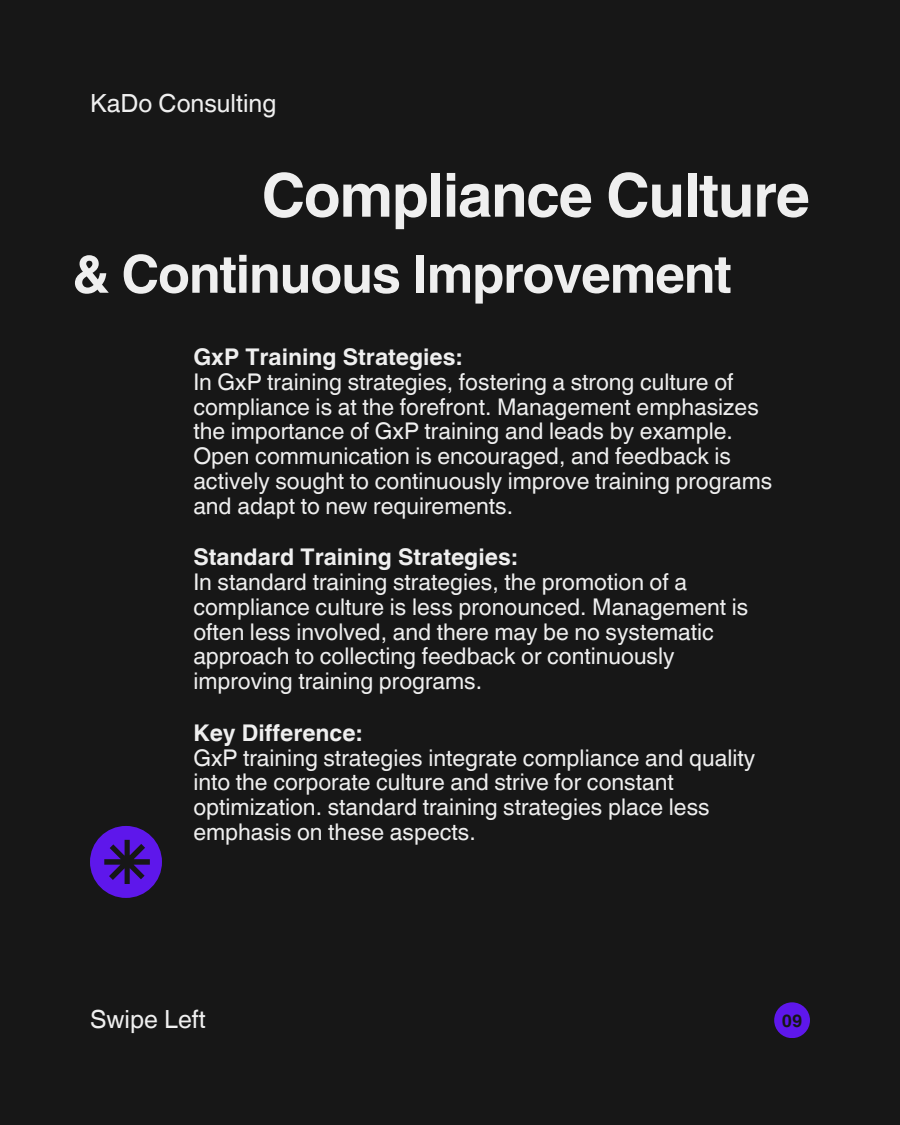
<style>
.page{position:relative;width:900px;height:1125px;background:#171717}
.page>*{position:absolute;margin:0;border:0;box-sizing:border-box;transform-origin:0 0}
.t1{font:700 60.3px "Helvetica World";letter-spacing:-.025em;color:#efefef}
.t2{font:700 52.3px "Helvetica World";letter-spacing:-.025em;color:#efefef}
.t3{font:25px "Helvetica World";color:#efefef}
.t4{font:23px/24.8px "Helvetica World";color:#efefef}
.t5{font:700 23px "Helvetica World";color:#efefef}
.t6{font:700 17.8px "Helvetica World";color:#171717}
</style>
<div class="page">
<div style="left:774px;top:1002px;width:36px;height:36px;background:#5e17eb;border-radius:50%"></div>
<div style="left:90px;top:826px;width:72px;height:72px;background:#5e17eb;border-radius:50%"></div>
<svg style="left:104px;top:840px;width:46px;height:44px"></svg>
<p class="t3" style="left:90px;top:89px;width:188px">KaDo Consulting</p>
<p class="t1" style="left:262px;top:146px;width:550px">Compliance Culture</p>
<h1 class="t2" style="left:73px;top:232px;width:661px">&amp; Continuous Improvement</h1>
<p class="t5" style="left:193px;top:338px;width:270px">GxP Training Strategies:</p>
<p class="t4" style="left:193px;top:370px;width:581px">In GxP training strategies, fostering a strong culture of compliance is at the forefront. Management emphasizes the importance of GxP training and leads by example.<br>Open communication is encouraged, and feedback is actively sought to continuously improve training programs and adapt to new requirements.</p>
<p class="t5" style="left:193px;top:538px;width:325px">Standard Training Strategies:</p>
<p class="t4" style="left:193px;top:570px;width:557px">In standard training strategies, the promotion of a compliance culture is less pronounced. Management is often less involved, and there may be no systematic approach to collecting feedback or continuously improving training programs.</p>
<p class="t5" style="left:193px;top:714px;width:170px">Key Difference:</p>
<p class="t4" style="left:193px;top:745px;width:564px">GxP training strategies integrate compliance and quality into the corporate culture and strive for constant optimization. standard training strategies place less emphasis on these aspects.</p>
<h2 class="t3" style="left:90px;top:1004px;width:117px">Swipe Left</h2>
<p class="t6" style="left:782px;top:1006px;width:22px">09</p>
</div>
